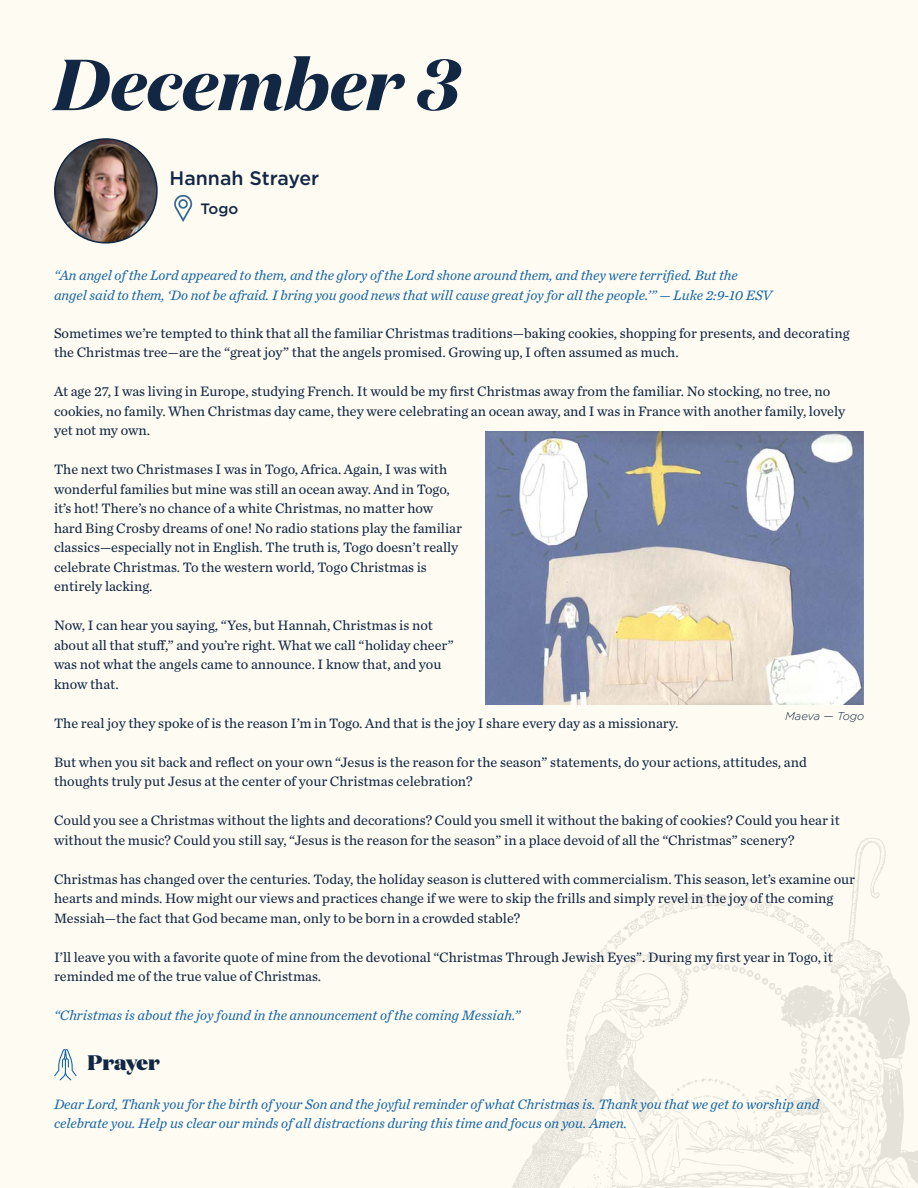
<style>
.page{position:relative;width:918px;height:1188px;background:#fefbf2}
.page>*{position:absolute;margin:0;border:0;box-sizing:border-box;transform-origin:0 0}
.t1{font:italic 700 72px "Domaine Display";letter-spacing:.005em;color:#112743}
.t2{font:900 21px "Domaine Display";color:#112743}
.t3{font:500 19.5px "Gotham";color:#112743}
.t4{font:500 15px "Gotham";color:#112743}
.t5{font:14.25px/19.5px "Chronicle Text G2";color:#112743}
.t6{font:italic 14.25px "Chronicle Text G2";color:#1767a8}
.t7{font:italic 300 11.25px "Gotham";color:#112743}
</style>
<div class="page">
<img style="left:512px;top:838px;width:406px;height:350px">
<img style="left:485px;top:431px;width:379px;height:273px">
<img style="left:55px;top:139px;width:101px;height:104px">
<div style="left:54px;top:138px;width:104px;height:106px;border:2px solid #112743;border-radius:50%"></div>
<img style="left:174px;top:194px;width:19px;height:28px">
<svg style="left:54px;top:1049px;width:23px;height:31px"></svg>
<p class="t1" style="left:54px;top:38px;width:407px">December 3</p>
<p class="t3" style="left:170px;top:165px;width:151px">Hannah Strayer</p>
<p class="t4" style="left:201px;top:199px;width:39px">Togo</p>
<p class="t6" style="left:54px;top:265px;width:685px">“An angel of the Lord appeared to them, and the glory of the Lord shone around them, and they were terrified. But the</p>
<p class="t6" style="left:54px;top:284px;width:720px">angel said to them, ‘Do not be afraid. I bring you good news that will cause great joy for all the people.’” — Luke 2:9-10 ESV</p>
<p class="t5" style="left:54px;top:322px;width:797px">Sometimes we’re tempted to think that all the familiar Christmas traditions—baking cookies, shopping for presents, and decorating the Christmas tree—are the “great joy” that the angels promised. Growing up, I often assumed as much.</p>
<p class="t5" style="left:54px;top:381px;width:793px">At age 27, I was living in Europe, studying French. It would be my first Christmas away from the familiar. No stocking, no tree, no cookies, no family. When Christmas day came, they were celebrating an ocean away, and I was in France with another family, lovely yet not my own.</p>
<p class="t5" style="left:54px;top:459px;width:395px">The next two Christmases I was in Togo, Africa. Again, I was with</p>
<p class="t5" style="left:54px;top:478px;width:397px">wonderful families but mine was still an ocean away. And in Togo,</p>
<p class="t5" style="left:54px;top:498px;width:381px">it’s hot! There’s no chance of a white Christmas, no matter how</p>
<p class="t5" style="left:54px;top:517px;width:409px">hard Bing Crosby dreams of one! No radio stations play the familiar</p>
<p class="t5" style="left:54px;top:537px;width:406px">classics—especially not in English. The truth is, Togo doesn’t really</p>
<p class="t5" style="left:54px;top:556px;width:374px">celebrate Christmas. To the western world, Togo Christmas is</p>
<p class="t5" style="left:54px;top:576px;width:100px">entirely lacking.</p>
<p class="t5" style="left:54px;top:615px;width:380px">Now, I can hear you saying, “Yes, but Hannah, Christmas is not</p>
<p class="t5" style="left:54px;top:634px;width:401px">about all that stuff,” and you’re right. What we call “holiday cheer”</p>
<p class="t5" style="left:54px;top:654px;width:389px">was not what the angels came to announce. I know that, and you</p>
<p class="t5" style="left:54px;top:673px;width:66px">know that.</p>
<p class="t5" style="left:54px;top:712px;width:626px">The real joy they spoke of is the reason I’m in Togo. And that is the joy I share every day as a missionary.</p>
<p class="t5" style="left:54px;top:751px;width:754px">But when you sit back and reflect on your own “Jesus is the reason for the season” statements, do your actions, attitudes, and</p>
<p class="t5" style="left:54px;top:771px;width:420px">thoughts truly put Jesus at the center of your Christmas celebration?</p>
<p class="t5" style="left:54px;top:810px;width:787px">Could you see a Christmas without the lights and decorations? Could you smell it without the baking of cookies? Could you hear it without the music? Could you still say, “Jesus is the reason for the season” in a place devoid of all the “Christmas” scenery?</p>
<p class="t5" style="left:54px;top:868px;width:803px">Christmas has changed over the centuries. Today, the holiday season is cluttered with commercialism. This season, let’s examine our hearts and minds. How might our views and practices change if we were to skip the frills and simply revel in the joy of the coming<br>Messiah—the fact that God became man, only to be born in a crowded stable?</p>
<p class="t5" style="left:54px;top:946px;width:780px">I’ll leave you with a favorite quote of mine from the devotional “Christmas Through Jewish Eyes”. During my first year in Togo, it reminded me of the true value of Christmas.</p>
<p class="t6" style="left:54px;top:1004px;width:468px">“Christmas is about the joy found in the announcement of the coming Messiah.”</p>
<p class="t7" style="left:785px;top:709px;width:81px">Maeva — Togo</p>
<p class="t2" style="left:88px;top:1048px;width:74px">Prayer</p>
<p class="t6" style="left:54px;top:1093px;width:767px">Dear Lord, Thank you for the birth of your Son and the joyful reminder of what Christmas is. Thank you that we get to worship and</p>
<p class="t6" style="left:54px;top:1113px;width:575px">celebrate you. Help us clear our minds of all distractions during this time and focus on you. Amen.</p>
</div>
